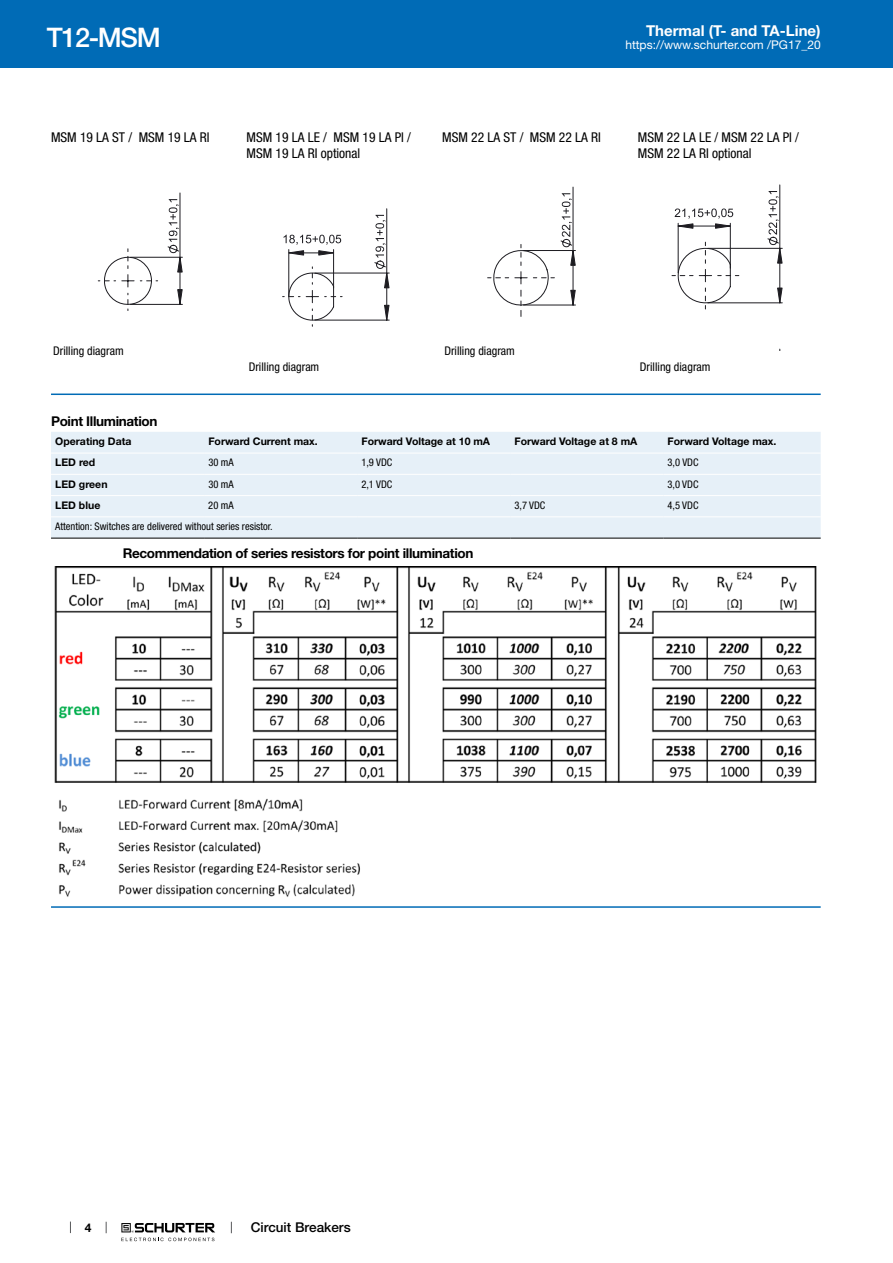
<style>
.page{position:relative;width:893px;height:1263px;background:#fff}
.page>*{position:absolute;margin:0;border:0;box-sizing:border-box;transform-origin:0 0}
.t1{font:500 27px "Helvetica Neue LT";letter-spacing:-.05em;color:#fff}
.t2{font:700 15px "Helvetica Neue LT";color:#fff}
.t3{font:condensed 13.5px/15.8px "Helvetica Neue LT";color:#000}
.t4{font:700 13.5px "Helvetica Neue LT";letter-spacing:-.025em;color:#000}
.t5{font:500 13.5px "Helvetica Neue LT";color:#000}
.t6{font:condensed 12px "Helvetica Neue LT";color:#000}
.t7{font:12px "Helvetica Neue LT";color:#fff}
.t8{font:700 12px "Helvetica Neue LT";color:#000}
.t9{font:700 10.5px "Helvetica Neue LT";color:#000}
.t10{font:condensed 10.5px "Helvetica Neue LT";color:#000}
</style>
<div class="page">
<svg style="left:70px;top:1221px;width:1px;height:12px"></svg>
<svg style="left:121px;top:1223px;width:94px;height:18px"></svg>
<div style="left:0;top:0;width:893px;height:68px;background:#006bb6"></div>
<svg style="left:98px;top:193px;width:85px;height:118px"></svg>
<hr style="left:386px;top:209px;width:1px;height:64px;background:#1d1c21">
<svg style="left:283px;top:215px;width:107px;height:112px"></svg>
<svg style="left:488px;top:187px;width:88px;height:130px"></svg>
<hr style="left:779px;top:185px;width:1px;height:118px;background:#1d1c21">
<svg style="left:672px;top:191px;width:110px;height:119px"></svg>
<hr style="left:51px;top:393px;width:770px;height:2px;background:#006bb6">
<div style="left:51px;top:432px;width:770px;height:106px;background:#e6f0f8"></div>
<hr style="left:51px;top:453px;width:153px;height:1px;background:#fff">
<hr style="left:204px;top:453px;width:153px;height:1px;background:#fff">
<hr style="left:357px;top:453px;width:153px;height:1px;background:#fff">
<hr style="left:510px;top:453px;width:153px;height:1px;background:#fff">
<hr style="left:663px;top:453px;width:158px;height:1px;background:#fff">
<hr style="left:51px;top:474px;width:153px;height:1px;background:#fff">
<hr style="left:204px;top:474px;width:153px;height:1px;background:#fff">
<hr style="left:357px;top:474px;width:153px;height:1px;background:#fff">
<hr style="left:510px;top:474px;width:153px;height:1px;background:#fff">
<hr style="left:663px;top:474px;width:158px;height:1px;background:#fff">
<hr style="left:51px;top:495px;width:153px;height:1px;background:#fff">
<hr style="left:204px;top:495px;width:153px;height:1px;background:#fff">
<hr style="left:357px;top:495px;width:153px;height:1px;background:#fff">
<hr style="left:510px;top:495px;width:153px;height:1px;background:#fff">
<hr style="left:663px;top:495px;width:158px;height:1px;background:#fff">
<hr style="left:51px;top:516px;width:153px;height:1px;background:#fff">
<hr style="left:204px;top:516px;width:153px;height:1px;background:#fff">
<hr style="left:357px;top:516px;width:153px;height:1px;background:#fff">
<hr style="left:510px;top:516px;width:153px;height:1px;background:#fff">
<hr style="left:663px;top:516px;width:158px;height:1px;background:#fff">
<hr style="left:51px;top:538px;width:153px;height:1px;background:#000">
<hr style="left:204px;top:538px;width:153px;height:1px;background:#000">
<hr style="left:357px;top:538px;width:153px;height:1px;background:#000">
<hr style="left:510px;top:538px;width:153px;height:1px;background:#000">
<hr style="left:663px;top:538px;width:158px;height:1px;background:#000">
<img style="left:54px;top:567px;width:763px;height:330px">
<hr style="left:51px;top:906px;width:770px;height:2px;background:#006bb6">
<h1 class="t1" style="left:47px;top:21px;width:115px">T12-MSM</h1>
<p class="t3" style="left:51px;top:130px;width:160px">MSM 19 LA ST / MSM 19 LA RI</p>
<p class="t2" style="left:646px;top:21px;width:176px">Thermal (T- and TA-Line)</p>
<p class="t7" style="left:625px;top:38px;width:197px">https://www.schurter.com /PG17_20</p>
<p class="t3" style="left:247px;top:130px;width:166px">MSM 19 LA LE / MSM 19 LA PI /<br>MSM 19 LA RI optional</p>
<p class="t3" style="left:442px;top:130px;width:160px">MSM 22 LA ST / MSM 22 LA RI</p>
<p class="t3" style="left:638px;top:130px;width:163px">MSM 22 LA LE / MSM 22 LA PI /<br>MSM 22 LA RI optional</p>
<p class="t6" style="left:53px;top:344px;width:72px">Drilling diagram</p>
<p class="t6" style="left:249px;top:359px;width:72px">Drilling diagram</p>
<p class="t6" style="left:444px;top:344px;width:72px">Drilling diagram</p>
<p class="t6" style="left:640px;top:359px;width:72px">Drilling diagram</p>
<p class="t4" style="left:51px;top:413px;width:108px">Point Illumination</p>
<p class="t9" style="left:55px;top:435px;width:78px">Operating Data</p>
<p class="t9" style="left:208px;top:435px;width:111px">Forward Current max.</p>
<p class="t9" style="left:361px;top:435px;width:130px">Forward Voltage at 10 mA</p>
<p class="t9" style="left:514px;top:435px;width:124px">Forward Voltage at 8 mA</p>
<p class="t9" style="left:668px;top:435px;width:110px">Forward Voltage max.</p>
<p class="t9" style="left:55px;top:456px;width:42px">LED red</p>
<p class="t10" style="left:208px;top:457px;width:27px">30 mA</p>
<p class="t10" style="left:361px;top:457px;width:32px">1,9 VDC</p>
<p class="t10" style="left:668px;top:457px;width:32px">3,0 VDC</p>
<p class="t9" style="left:55px;top:477px;width:54px">LED green</p>
<p class="t10" style="left:208px;top:478px;width:27px">30 mA</p>
<p class="t10" style="left:361px;top:478px;width:32px">2,1 VDC</p>
<p class="t10" style="left:668px;top:478px;width:32px">3,0 VDC</p>
<p class="t9" style="left:55px;top:499px;width:47px">LED blue</p>
<p class="t10" style="left:208px;top:499px;width:27px">20 mA</p>
<p class="t10" style="left:514px;top:499px;width:32px">3,7 VDC</p>
<p class="t10" style="left:668px;top:499px;width:32px">4,5 VDC</p>
<p class="t10" style="left:55px;top:520px;width:219px">Attention: Switches are delivered without series resistor.</p>
<p class="t4" style="left:123px;top:544px;width:352px">Recommendation of series resistors for point illumination</p>
<p class="t8" style="left:85px;top:1220px;width:8px">4</p>
<p class="t5" style="left:251px;top:1219px;width:101px">Circuit Breakers</p>
</div>
